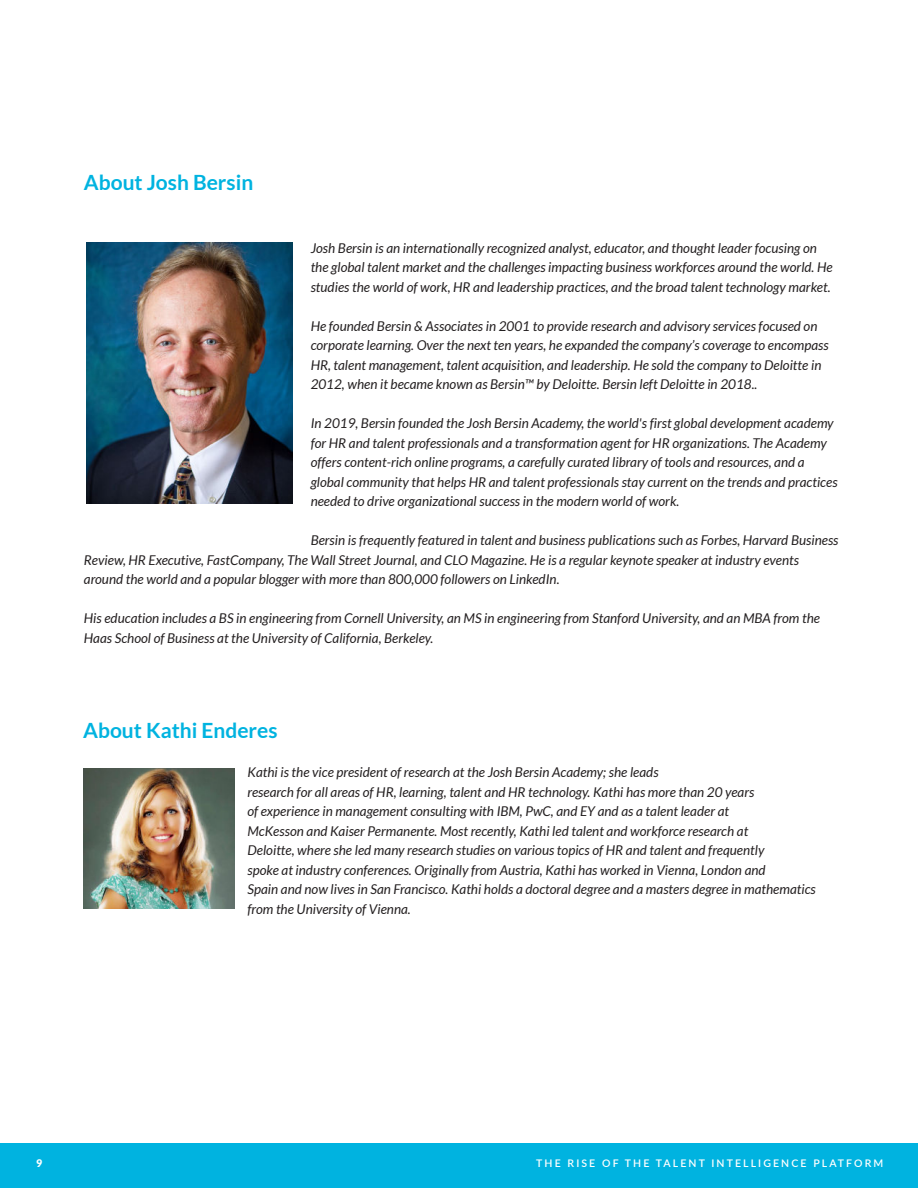
<style>
.page{position:relative;width:918px;height:1188px;background:#fff}
.page>*{position:absolute;margin:0;border:0;box-sizing:border-box;transform-origin:0 0}
.t1{font:700 21px "Lato";color:#00b3e0}
.t2{font:italic 13.5px/19.5px "Lato";color:#231f20}
.t3{font:600 10.5px "Lato";letter-spacing:.2em;color:#fff}
.t4{font:900 10.5px "Lato";color:#fff}
</style>
<div class="page">
<div style="left:0;top:1143px;width:918px;height:45px;background:#00b3e0"></div>
<img style="left:87px;top:243px;width:206px;height:261px">
<img style="left:83px;top:768px;width:151px;height:140px">
<h1 class="t1" style="left:84px;top:174px;width:171px">About Josh Bersin</h1>
<p class="t2" style="left:311px;top:239px;width:524px">Josh Bersin is an internationally recognized analyst, educator, and thought leader focusing on the global talent market and the challenges impacting business workforces around the world. He studies the world of work, HR and leadership practices, and the broad talent technology market.</p>
<p class="t2" style="left:311px;top:317px;width:520px">He founded Bersin &amp; Associates in 2001 to provide research and advisory services focused on corporate learning. Over the next ten years, he expanded the company’s coverage to encompass HR, talent management, talent acquisition, and leadership. He sold the company to Deloitte in 2012, when it became known as Bersin™ by Deloitte. Bersin left Deloitte in 2018..</p>
<p class="t2" style="left:311px;top:415px;width:528px">In 2019, Bersin founded the Josh Bersin Academy, the world's first global development academy for HR and talent professionals and a transformation agent for HR organizations. The Academy offers content-rich online programs, a carefully curated library of tools and resources, and a global community that helps HR and talent professionals stay current on the trends and practices needed to drive organizational success in the modern world of work.</p>
<p class="t2" style="left:84px;top:532px;width:756px;text-indent:227px">Bersin is frequently featured in talent and business publications such as Forbes, Harvard Business<br>Review, HR Executive, FastCompany, The Wall Street Journal, and CLO Magazine. He is a regular keynote speaker at industry events around the world and a popular blogger with more than 800,000 followers on LinkedIn.</p>
<p class="t2" style="left:84px;top:610px;width:738px">His education includes a BS in engineering from Cornell University, an MS in engineering from Stanford University, and an MBA from the<br>Haas School of Business at the University of California, Berkeley.</p>
<h1 class="t1" style="left:83px;top:723px;width:196px">About Kathi Enderes</h1>
<p class="t2" style="left:248px;top:764px;width:570px">Kathi is the vice president of research at the Josh Bersin Academy; she leads<br>research for all areas of HR, learning, talent and HR technology. Kathi has more than 20 years<br>of experience in management consulting with IBM, PwC, and EY and as a talent leader at<br>McKesson and Kaiser Permanente. Most recently, Kathi led talent and workforce research at<br>Deloitte, where she led many research studies on various topics of HR and talent and frequently<br>spoke at industry conferences. Originally from Austria, Kathi has worked in Vienna, London and<br>Spain and now lives in San Francisco. Kathi holds a doctoral degree and a masters degree in mathematics from the University of Vienna.</p>
<p class="t4" style="left:36px;top:1157px;width:8px">9</p>
<p class="t3" style="left:536px;top:1157px;width:349px">THE RISE OF THE TALENT INTELLIGENCE PLATFORM</p>
</div>
